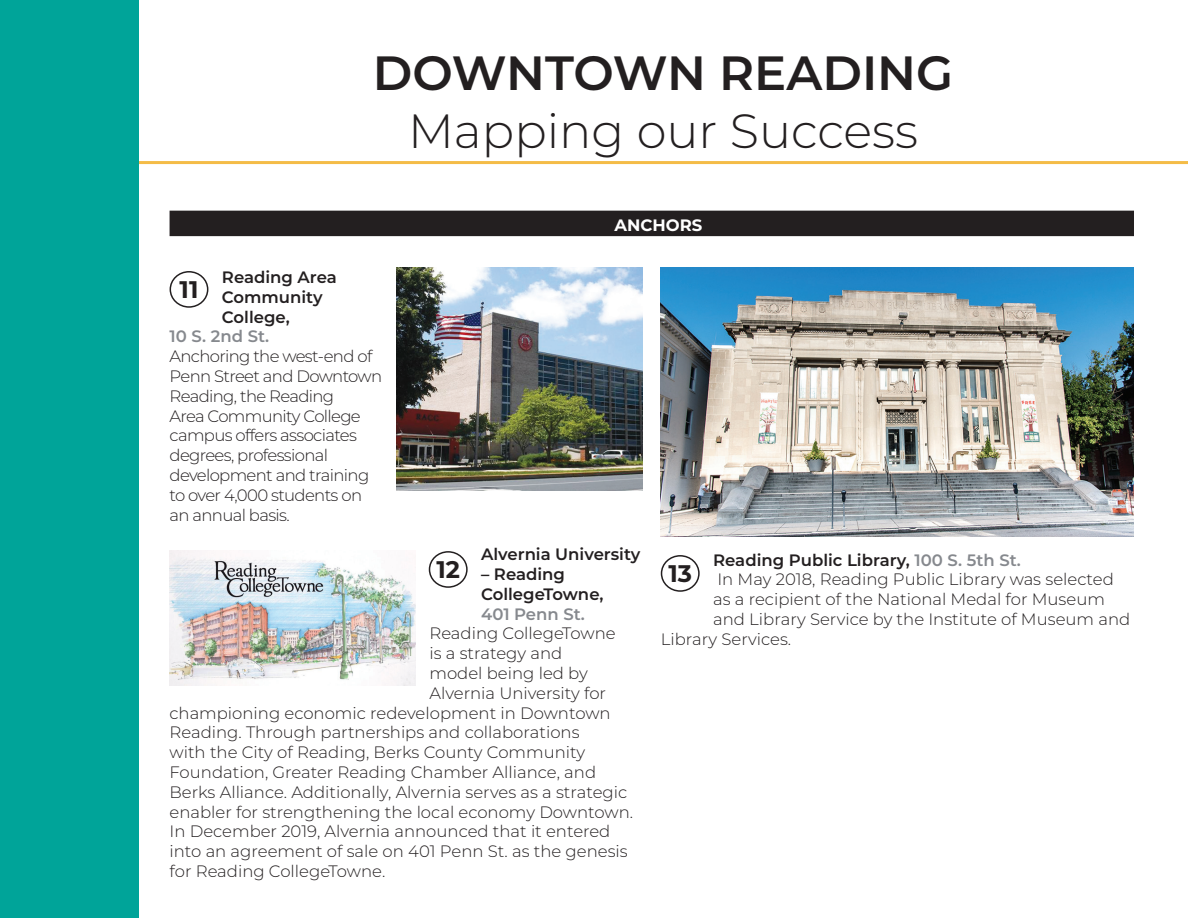
<style>
.page{position:relative;width:1188px;height:918px;background:#fff}
.page>*{position:absolute;margin:0;border:0;box-sizing:border-box;transform-origin:0 0}
.t1{font:300 48px/57.6px "Montserrat";color:#231f20;text-align:center}
.t2{font:700 24px "Montserrat";color:#231f20}
.t3{font:300 16.5px "Montserrat";color:#231f20}
.t4{font:300 16.5px/19.8px "Montserrat";letter-spacing:-.04em;color:#231f20}
.t5{font:600 16.5px/19.8px "Montserrat";color:#231f20}
.t6{font:600 16.5px "Montserrat";color:#86898e}
.t7{font:700 16.5px "Montserrat";color:#fff}
.s1{font-weight:600}
.s2{color:#86898e}
</style>
<div class="page">
<hr style="left:104px;top:161px;width:1084px;height:3px;background:#f4bc47">
<div style="left:0;top:0;width:138px;height:918px;background:#00a499"></div>
<div style="left:170px;top:211px;width:964px;height:25px;background:#231f20"></div>
<div style="left:170px;top:271px;width:38px;height:37px;border:2px solid #231f20;border-radius:50%"></div>
<div style="left:429px;top:551px;width:39px;height:37px;border:2px solid #231f20;border-radius:50%"></div>
<div style="left:661px;top:555px;width:39px;height:37px;border:2px solid #231f20;border-radius:50%"></div>
<img style="left:396px;top:267px;width:247px;height:223px">
<img style="left:661px;top:267px;width:473px;height:269px">
<img style="left:170px;top:550px;width:246px;height:135px">
<p class="t1" style="left:373px;top:43px;width:582px"><span class="s1">DOWNTOWN READING<br></span>Mapping our Success</p>
<p class="t5" style="left:222px;top:267px;width:116px">Reading Area</p>
<p class="t5" style="left:222px;top:286px;width:102px">Community</p>
<p class="t5" style="left:222px;top:306px;width:69px">College,</p>
<p class="t6" style="left:170px;top:325px;width:101px">10 S. 2nd St.</p>
<p class="t4" style="left:170px;top:346px;width:214px">Anchoring the west-end of<br>Penn Street and Downtown<br>Reading, the Reading<br>Area Community College campus offers associates degrees, professional development and training to over 4,000 students on an annual basis.</p>
<p class="t2" style="left:180px;top:272px;width:20px">11</p>
<p class="t7" style="left:615px;top:213px;width:89px">ANCHORS</p>
<p class="t5" style="left:481px;top:544px;width:161px">Alvernia University</p>
<p class="t5" style="left:481px;top:564px;width:124px">– Reading<br>CollegeTowne,<br><span class="s2">401 Penn St.</span></p>
<p class="t3" style="left:429px;top:622px;width:188px">Reading CollegeTowne</p>
<p class="t3" style="left:429px;top:642px;width:134px">is a strategy and</p>
<p class="t3" style="left:429px;top:662px;width:160px">model being led by</p>
<p class="t3" style="left:429px;top:682px;width:178px">Alvernia University for</p>
<p class="t3" style="left:170px;top:702px;width:443px">championing economic redevelopment in Downtown</p>
<p class="t3" style="left:170px;top:721px;width:412px">Reading. Through partnerships and collaborations</p>
<p class="t3" style="left:170px;top:741px;width:417px">with the City of Reading, Berks County Community</p>
<p class="t3" style="left:170px;top:761px;width:428px">Foundation, Greater Reading Chamber Alliance, and</p>
<p class="t3" style="left:170px;top:781px;width:459px">Berks Alliance. Additionally, Alvernia serves as a strategic</p>
<p class="t3" style="left:170px;top:801px;width:465px">enabler for strengthening the local economy Downtown.</p>
<p class="t3" style="left:170px;top:820px;width:442px">In December 2019, Alvernia announced that it entered</p>
<p class="t3" style="left:170px;top:840px;width:460px">into an agreement of sale on 401 Penn St. as the genesis</p>
<p class="t3" style="left:170px;top:860px;width:217px">for Reading CollegeTowne.</p>
<p class="t5" style="left:713px;top:549px;width:309px">Reading Public Library, <span class="s2">100 S. 5th St.</span></p>
<p class="t3" style="left:717px;top:568px;width:398px">In May 2018, Reading Public Library was selected</p>
<p class="t3" style="left:713px;top:588px;width:393px">as a recipient of the National Medal for Museum</p>
<p class="t3" style="left:713px;top:608px;width:419px">and Library Service by the Institute of Museum and</p>
<p class="t3" style="left:661px;top:628px;width:132px">Library Services.</p>
<p class="t2" style="left:436px;top:553px;width:25px">12</p>
<p class="t2" style="left:668px;top:556px;width:25px">13</p>
</div>
